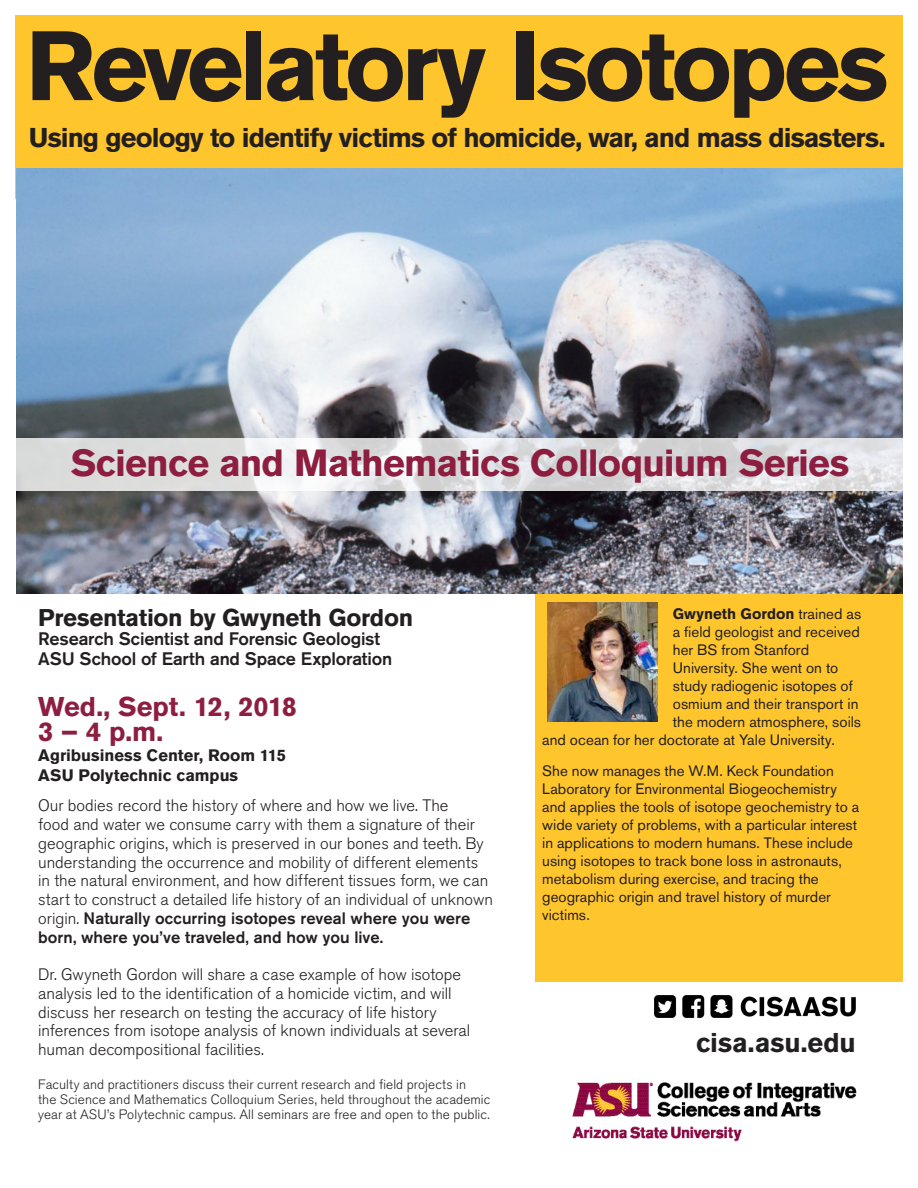
<style>
.page{position:relative;width:918px;height:1188px;background:#fff}
.page>*{position:absolute;margin:0;border:0;box-sizing:border-box;transform-origin:0 0}
.t1{font:700 97.5px "Akzidenz Grotesk Std";letter-spacing:-.045em;color:#231f20}
.t2{font:700 37.5px "Akzidenz Grotesk Std";letter-spacing:-.025em;color:#8d1e40}
.t3{font:700 27px "Akzidenz Grotesk Std";letter-spacing:-.035em;color:#231f20}
.t4{font:700 27px/25.5px "Akzidenz Grotesk Std";letter-spacing:-.005em;color:#8d1e40}
.t5{font:700 27px "Akzidenz Grotesk Std";letter-spacing:-.005em;color:#231f20}
.t6{font:700 24px "Akzidenz Grotesk Std";letter-spacing:-.015em;color:#231f20}
.t7{font:500 18px/19.5px "Akzidenz Grotesk Std";letter-spacing:-.01em;color:#231f20}
.t8{font:300 16.5px/18.8px "Akzidenz Grotesk Std";color:#231f20}
.t9{font:700 16.5px/19.8px "Akzidenz Grotesk Std";color:#231f20}
.t10{font:15px/18px "Akzidenz Grotesk Std";color:#231f20}
.t11{font:700 15px "Akzidenz Grotesk Std";color:#231f20}
.t12{font:300 13.5px/15px "Akzidenz Grotesk Std";letter-spacing:.01em;color:#231f20}
.s1{font-weight:500}
.s2{font-weight:400}
</style>
<div class="page">
<img style="left:572px;top:1082px;width:285px;height:60px">
<div style="left:535px;top:594px;width:368px;height:388px;background:#ffc52d"></div>
<div style="left:0;top:0;width:918px;height:198px;background:#ffc52d"></div>
<img style="left:655px;top:995px;width:201px;height:22px">
<img style="left:16px;top:168px;width:886px;height:426px">
<svg style="left:16px;top:438px;width:886px;height:52px"></svg>
<img style="left:548px;top:603px;width:110px;height:119px">
<div style="left:0;top:0;width:918px;height:1188px;border:15px solid #fff"></div>
<p class="t1" style="left:26px;top:10px;width:864px">Revelatory Isotopes</p>
<p class="t3" style="left:29px;top:122px;width:858px">Using geology to identify victims of homicide, war, and mass disasters.</p>
<p class="t2" style="left:71px;top:441px;width:780px">Science and Mathematics Colloquium Series</p>
<p class="t6" style="left:38px;top:603px;width:376px">Presentation by Gwyneth Gordon</p>
<p class="t7" style="left:38px;top:629px;width:356px">Research Scientist and Forensic Geologist<br>ASU School of Earth and Space Exploration</p>
<p class="t4" style="left:38px;top:693px;width:260px">Wed., Sept. 12, 2018<br>3 – 4 p.m.</p>
<p class="t9" style="left:38px;top:745px;width:249px">Agribusiness Center, Room 115<br>ASU Polytechnic campus</p>
<p class="t8" style="left:38px;top:797px;width:456px">Our bodies record the history of where and how we live. The<br>food and water we consume carry with them a signature of their geographic origins, which is preserved in our bones and teeth. By understanding the occurrence and mobility of different elements in the natural environment, and how different tissues form, we can start to construct a detailed life history of an individual of unknown origin. <span class="s1">Naturally occurring isotopes reveal where you were born, where you’ve traveled, and how you live.</span></p>
<p class="t8" style="left:38px;top:965px;width:434px">Dr. Gwyneth Gordon will share a case example of how isotope analysis led to the identification of a homicide victim, and will discuss her research on testing the accuracy of life history inferences from isotope analysis of known individuals at several human decompositional facilities.</p>
<p class="t12" style="left:38px;top:1077px;width:429px">Faculty and practitioners discuss their current research and field projects in</p>
<p class="t12" style="left:38px;top:1092px;width:454px">the Science and Mathematics Colloquium Series, held throughout the academic year at ASU’s Polytechnic campus. All seminars are free and open to the public.</p>
<p class="t11" style="left:673px;top:605px;width:190px">Gwyneth Gordon <span class="s2">trained as</span></p>
<p class="t10" style="left:673px;top:622px;width:189px">a field geologist and received</p>
<p class="t10" style="left:673px;top:640px;width:138px">her BS from Stanford</p>
<p class="t10" style="left:673px;top:658px;width:167px">University. She went on to</p>
<p class="t10" style="left:673px;top:676px;width:181px">study radiogenic isotopes of</p>
<p class="t10" style="left:673px;top:694px;width:187px">osmium and their transport in</p>
<p class="t10" style="left:673px;top:712px;width:190px">the modern atmosphere, soils</p>
<p class="t10" style="left:542px;top:730px;width:294px">and ocean for her doctorate at Yale University.</p>
<p class="t10" style="left:542px;top:762px;width:319px">She now manages the W.M. Keck Foundation Laboratory for Environmental Biogeochemistry and applies the tools of isotope geochemistry to a wide variety of problems, with a particular interest in applications to modern humans. These include using isotopes to track bone loss in astronauts, metabolism during exercise, and tracing the geographic origin and travel history of murder victims.</p>
<p class="t5" style="left:696px;top:1027px;width:161px">cisa.asu.edu</p>
</div>
